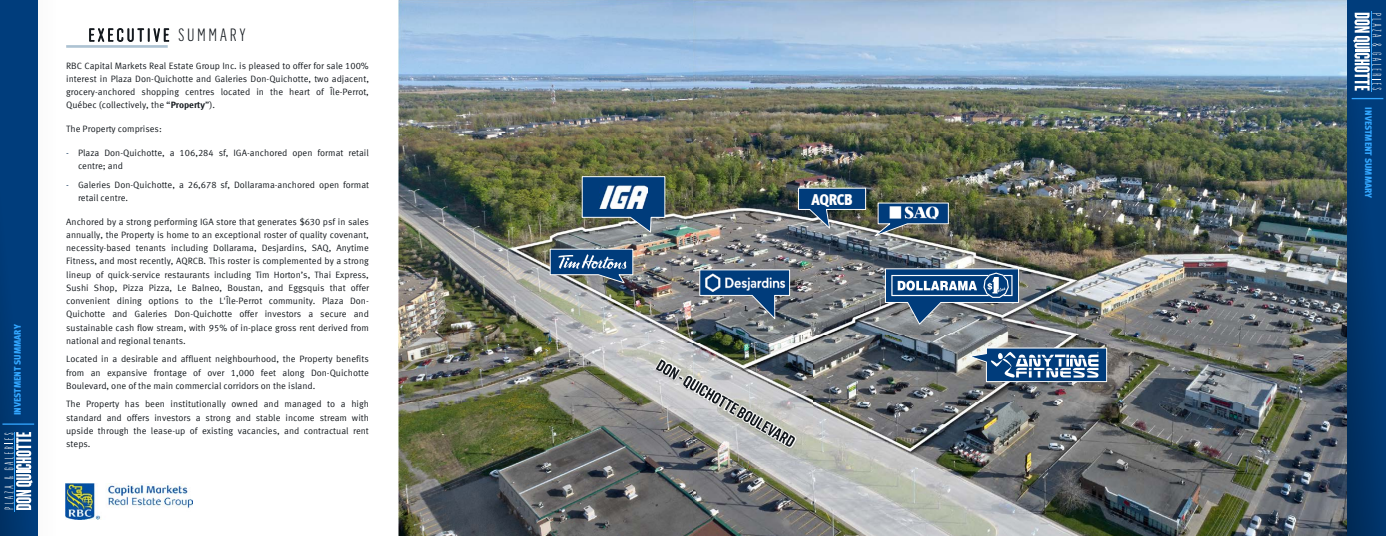
<style>
.page{position:relative;width:1386px;height:536px;background:#fff}
.page>*{position:absolute;margin:0;border:0;box-sizing:border-box;transform-origin:0 0}
.t1{font:300 17.5px "Flama Condensed";letter-spacing:.175em;color:#14191e}
.t2{font:15.75px "Meta Cond Black LF";letter-spacing:-.025em;color:#fff}
.t3{font:9.62px "Meta Cond Black LF";color:#32a6ff}
.t4{font:9.19px/13.2px "Meta Offc Norm";color:#14191e;text-align:justify}
.s1{font-family:"Meta Offc";font-weight:700}
.s2{color:#002750}
</style>
<div class="page">
<img style="left:37px;top:0;width:45px;height:536px">
<img style="left:0;top:0;width:37px;height:536px">
<hr style="left:66px;top:45px;width:102px;height:3px;background:#adc2d2">
<img style="left:66px;top:483px;width:127px;height:36px">
<img style="left:398px;top:0;width:295px;height:536px">
<svg style="left:581px;top:176px;width:85px;height:58px;background:#3f6385"></svg>
<img style="left:599px;top:186px;width:49px;height:22px">
<svg style="left:549px;top:248px;width:85px;height:36px;background:#4e7094"></svg>
<img style="left:637px;top:344px;width:56px;height:90px">
<hr style="left:2px;top:423px;width:32px;height:1px;background:#32a6ff">
<svg style="left:4px;top:432px;width:29px;height:78px"></svg>
<hr style="left:15px;top:431px;width:1px;height:80px;background:#32a6ff">
<img style="left:693px;top:0;width:611px;height:536px">
<img style="left:1304px;top:0;width:82px;height:536px">
<svg style="left:699px;top:269px;width:91px;height:52px;background:#5f7288"></svg>
<img style="left:705px;top:274px;width:81px;height:17px">
<svg style="left:885px;top:268px;width:134px;height:57px;background:#597797"></svg>
<svg style="left:966px;top:347px;width:142px;height:35px;background:#597ca1"></svg>
<img style="left:693px;top:344px;width:119px;height:123px">
<svg style="left:656px;top:359px;width:139px;height:87px;background:#a8a9a9"></svg>
<img style="left:798px;top:187px;width:151px;height:51px">
<img style="left:886px;top:204px;width:55px;height:18px">
<hr style="left:1352px;top:98px;width:31px;height:1px;background:#32a6ff">
<svg style="left:1353px;top:13px;width:28px;height:78px"></svg>
<hr style="left:1371px;top:11px;width:1px;height:80px;background:#32a6ff">
<p class="t3" style="left:12px;top:415px;width:93px;rotate:-90deg">INVESTMENT SUMMARY</p>
<p class="t1" style="left:89px;top:24px;width:159px">EXECUTIVE SUMMARY</p>
<p class="t4" style="left:66px;top:59px;width:304px">RBC Capital Markets Real Estate Group Inc. is pleased to offer for sale 100% interest in Plaza Don-Quichotte and Galeries Don-Quichotte, two adjacent, grocery-anchored shopping centres located in the heart of Île-Perrot, Québec (collectively, the “<span class="s1">Property</span>”).</p>
<p class="t4" style="left:66px;top:123px;width:97px">The Property comprises:</p>
<p class="t4" style="left:78px;top:146px;width:292px;text-indent:-12px"><span class="s2">-</span> Plaza Don-Quichotte, a 106,284 sf, IGA-anchored open format retail centre; and</p>
<p class="t4" style="left:78px;top:178px;width:293px;text-indent:-12px"><span class="s2">-</span> Galeries Don-Quichotte, a 26,678 sf, Dollarama-anchored open format retail centre.</p>
<p class="t4" style="left:66px;top:215px;width:304px">Anchored by a strong performing IGA store that generates $630 psf in sales annually, the Property is home to an exceptional roster of quality covenant, necessity-based tenants including Dollarama, Desjardins, SAQ, Anytime Fitness, and most recently, AQRCB. This roster is complemented by a strong lineup of quick-service restaurants including Tim Horton’s, Thai Express, Sushi Shop, Pizza Pizza, Le Balneo, Boustan, and Eggsquis that offer convenient dining options to the L'Île-Perrot community. Plaza Don-Quichotte and Galeries Don-Quichotte offer investors a secure and sustainable cash flow stream, with 95% of in-place gross rent derived from national and regional tenants.</p>
<p class="t4" style="left:66px;top:352px;width:304px">Located in a desirable and affluent neighbourhood, the Property benefits from an expansive frontage of over 1,000 feet along Don-Quichotte Boulevard, one of the main commercial corridors on the island.</p>
<p class="t4" style="left:66px;top:397px;width:304px">The Property has been institutionally owned and managed to a high standard and offers investors a strong and stable income stream with upside through the lease-up of existing vacancies, and contractual rent steps.</p>
<p class="t2" style="left:812px;top:189px;width:43px">AQRCB</p>
<p class="t3" style="left:1374px;top:107px;width:93px;rotate:90deg">INVESTMENT SUMMARY</p>
</div>
